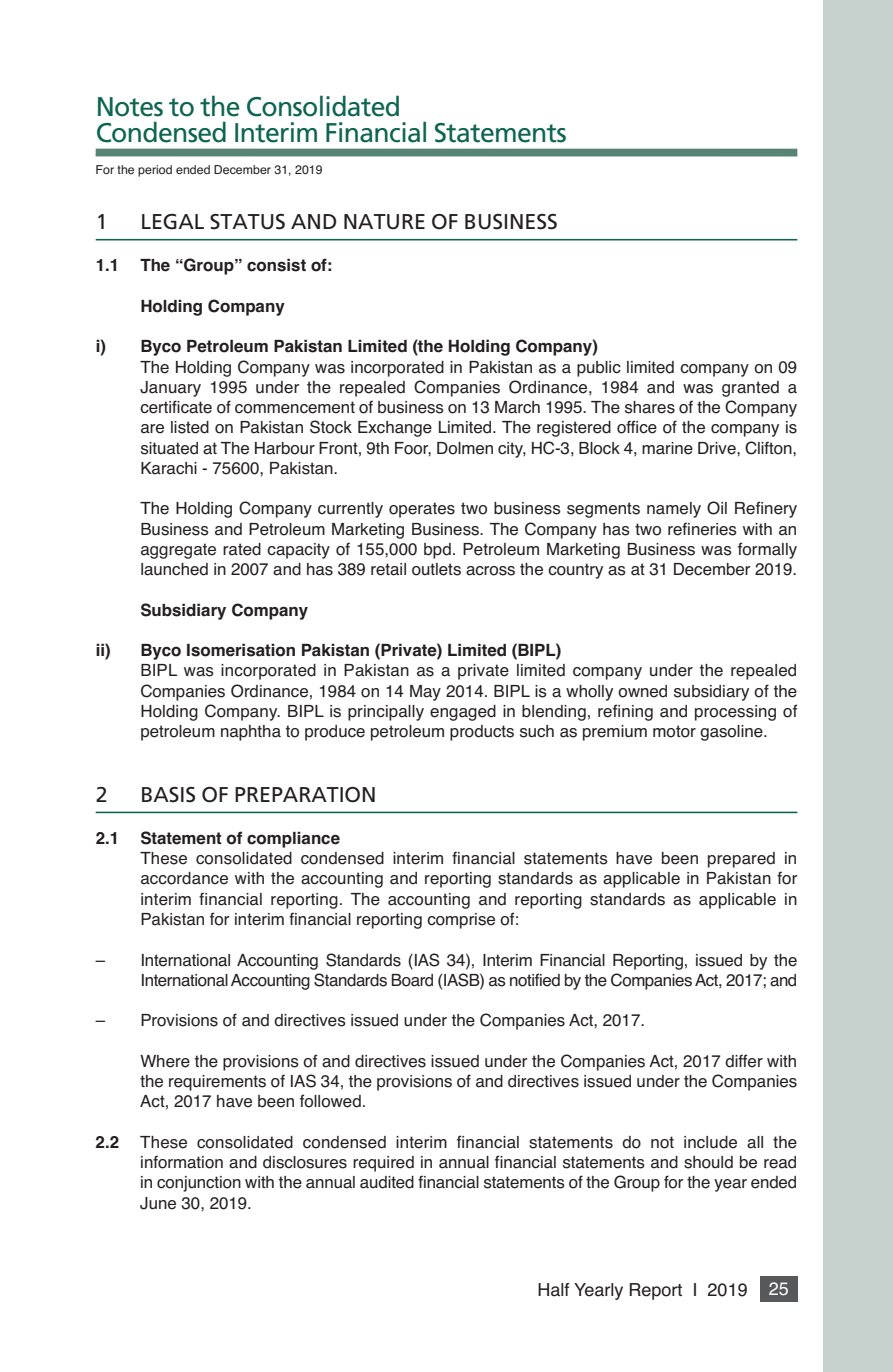
<style>
.page{position:relative;width:893px;height:1372px;background:#fff}
.page>*{position:absolute;margin:0;border:0;box-sizing:border-box;transform-origin:0 0}
.t1{font:27px/25.7px "Frutiger";letter-spacing:-.025em;color:#0d6551}
.t2{font:21.38px "Frutiger";color:#231f20}
.t3{font:18px "Helvetica";color:#231f20}
.t4{font:16.88px/20.2px "Helvetica";color:#231f20;text-align:justify}
.t5{font:700 16.88px "Helvetica";color:#231f20}
.t6{font:12.38px "Helvetica";color:#231f20}
.s1{color:#fff}
</style>
<div class="page">
<div style="left:760px;top:1276px;width:37px;height:25px;background:#57585a"></div>
<hr style="left:96px;top:239px;width:701px;height:1px;background:#0d6551">
<hr style="left:96px;top:811px;width:701px;height:2px;background:#0d6551">
<div style="left:96px;top:149px;width:701px;height:6px;background:#588475"></div>
<hr style="left:96px;top:154px;width:701px;height:2px;background:#588475">
<div style="left:823px;top:0;width:70px;height:1371px;background:#c5d2cd"></div>
<h1 class="t1" style="left:96px;top:93px;width:473px">Notes to the Consolidated<br>Condensed Interim Financial Statements</h1>
<p class="t6" style="left:96px;top:160px;width:229px">For the period ended December 31, 2019</p>
<p class="t2" style="left:96px;top:209px;width:13px">1</p>
<p class="t2" style="left:140px;top:209px;width:419px">LEGAL STATUS AND NATURE OF BUSINESS</p>
<p class="t5" style="left:96px;top:252px;width:25px">1.1</p>
<p class="t5" style="left:140px;top:252px;width:194px">The “Group” consist of:</p>
<p class="t5" style="left:140px;top:292px;width:146px">Holding Company</p>
<p class="t5" style="left:96px;top:333px;width:504px">i) Byco Petroleum Pakistan Limited (the Holding Company)</p>
<p class="t4" style="left:140px;top:357px;width:658px">The Holding Company was incorporated in Pakistan as a public limited company on 09<br>January 1995 under the repealed Companies Ordinance, 1984 and was granted a certificate of commencement of business on 13 March 1995. The shares of the Company are listed on Pakistan Stock Exchange Limited. The registered office of the company is situated at The Harbour Front, 9th Foor, Dolmen city, HC-3, Block 4, marine Drive, Clifton, Karachi - 75600, Pakistan.</p>
<p class="t4" style="left:140px;top:499px;width:658px">The Holding Company currently operates two business segments namely Oil Refinery Business and Petroleum Marketing Business. The Company has two refineries with an aggregate rated capacity of 155,000 bpd. Petroleum Marketing Business was formally launched in 2007 and has 389 retail outlets across the country as at 31 December 2019.</p>
<p class="t5" style="left:140px;top:596px;width:169px">Subsidiary Company</p>
<p class="t5" style="left:96px;top:636px;width:467px">ii) Byco Isomerisation Pakistan (Private) Limited (BIPL)</p>
<p class="t4" style="left:140px;top:661px;width:658px">BIPL was incorporated in Pakistan as a private limited company under the repealed Companies Ordinance, 1984 on 14 May 2014. BIPL is a wholly owned subsidiary of the Holding Company. BIPL is principally engaged in blending, refining and processing of petroleum naphtha to produce petroleum products such as premium motor gasoline.</p>
<p class="t2" style="left:96px;top:782px;width:13px">2</p>
<p class="t2" style="left:140px;top:782px;width:238px">BASIS OF PREPARATION</p>
<p class="t5" style="left:96px;top:824px;width:25px">2.1</p>
<p class="t5" style="left:140px;top:824px;width:201px">Statement of compliance</p>
<p class="t4" style="left:140px;top:848px;width:658px">These consolidated condensed interim financial statements have been prepared in accordance with the accounting and reporting standards as applicable in Pakistan for interim financial reporting. The accounting and reporting standards as applicable in Pakistan for interim financial reporting comprise of:</p>
<p class="t4" style="left:96px;top:949px;width:703px;text-align:right">– International Accounting Standards (IAS 34), Interim Financial Reporting, issued by the<br>International Accounting Standards Board (IASB) as notified by the Companies Act, 2017; and</p>
<p class="t4" style="left:96px;top:1010px;width:551px">– Provisions of and directives issued under the Companies Act, 2017.</p>
<p class="t4" style="left:140px;top:1051px;width:658px">Where the provisions of and directives issued under the Companies Act, 2017 differ with the requirements of IAS 34, the provisions of and directives issued under the Companies Act, 2017 have been followed.</p>
<p class="t5" style="left:96px;top:1128px;width:25px">2.2</p>
<p class="t4" style="left:140px;top:1132px;width:658px">These consolidated condensed interim financial statements do not include all the information and disclosures required in annual financial statements and should be read in conjunction with the annual audited financial statements of the Group for the year ended June 30, 2019.</p>
<p class="t3" style="left:537px;top:1275px;width:253px">Half Yearly Report I 2019 <span class="s1">25</span></p>
</div>
